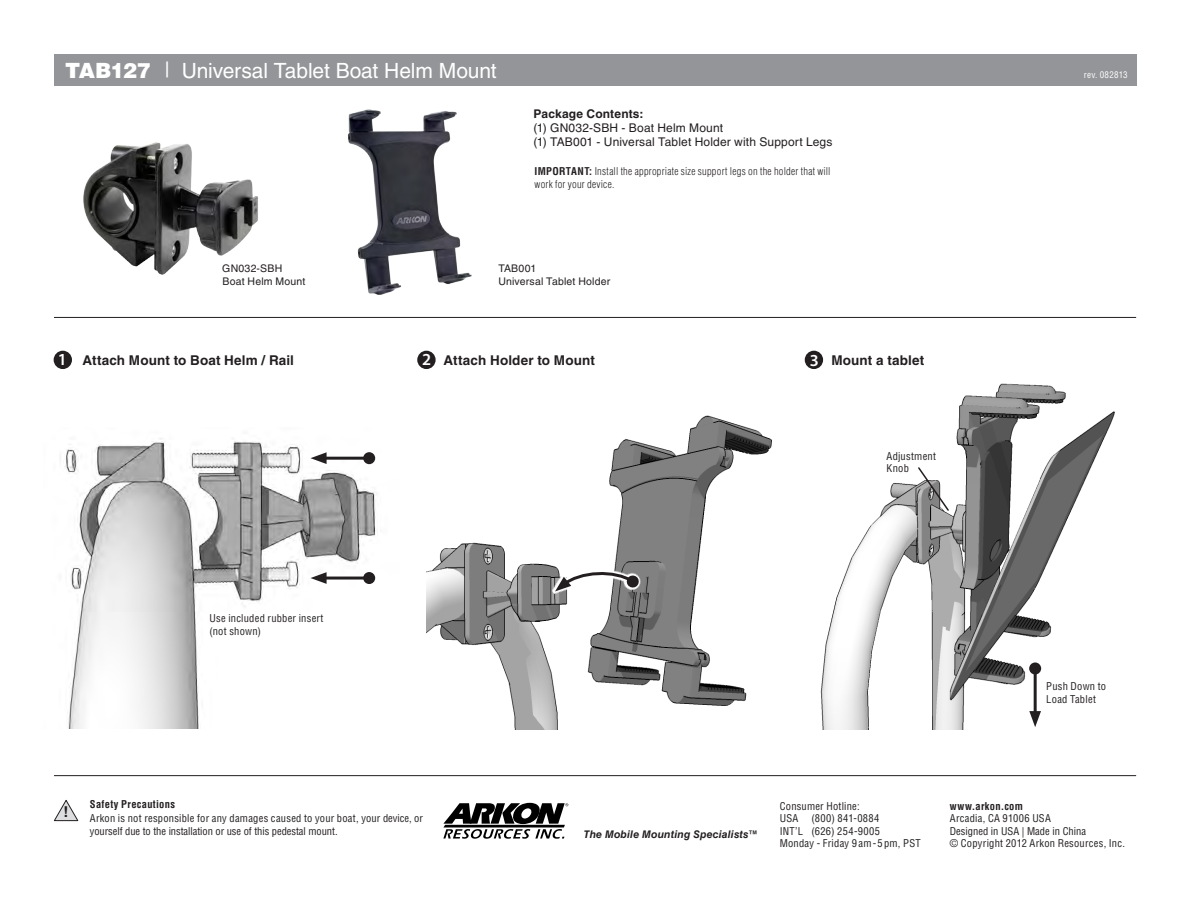
<style>
.page{position:relative;width:1188px;height:918px;background:#fff}
.page>*{position:absolute;margin:0;border:0;box-sizing:border-box;transform-origin:0 0}
.t1{font:21px "Helvetica LT Std";letter-spacing:-.005em;color:#fff}
.t2{font:600 16.8px "Myriad Pro";color:#fff}
.t3{font:700 15px "Helvetica LT Std";color:#231f20}
.t4{font:700 13.5px "Helvetica LT Std";letter-spacing:.01em;color:#231f20}
.t5{font:12px "Helvetica LT Std";letter-spacing:.015em;color:#231f20}
.t6{font:700 12px "Helvetica LT Std";letter-spacing:.015em;color:#231f20}
.t7{font:condensed 10.5px/12.6px "Helvetica LT Std";letter-spacing:.02em;color:#231f20}
.t8{font:condensed 10.5px/13.5px "Helvetica LT Std";letter-spacing:-.005em;color:#231f20}
.t9{font:300 condensed 10.5px/12.6px "Helvetica LT Std";letter-spacing:.025em;color:#231f20}
.t10{font:10.5px "Helvetica LT Std";letter-spacing:.02em;color:#231f20}
.t11{font:700 condensed 10.5px "Helvetica LT Std";letter-spacing:.03em;color:#231f20}
.t12{font:italic 700 10.5px "Helvetica LT Std";letter-spacing:.015em;color:#231f20}
.t13{font:condensed 10.5px "Helvetica LT Std";color:#231f20}
.t14{font:condensed 9px "Helvetica LT Std";letter-spacing:.03em;color:#fff}
.s1{font-weight:900}
.s2{font-weight:700}
</style>
<div class="page">
<img style="left:820px;top:383px;width:295px;height:346px">
<img style="left:60px;top:438px;width:317px;height:291px">
<img style="left:427px;top:415px;width:345px;height:314px">
<hr style="left:54px;top:775px;width:1082px;height:1px;background:#231f20">
<div style="left:54px;top:55px;width:1082px;height:31px;background:#939598"></div>
<svg style="left:443px;top:803px;width:125px;height:36px"></svg>
<svg style="left:54px;top:800px;width:25px;height:21px"></svg>
<hr style="left:54px;top:317px;width:1082px;height:1px;background:#231f20">
<div style="left:884px;top:450px;width:54px;height:25px;background:#fff"></div>
<div style="left:1045px;top:680px;width:63px;height:25px;background:#fff"></div>
<div style="left:208px;top:612px;width:118px;height:27px;background:#fff"></div>
<svg style="left:548px;top:541px;width:96px;height:87px"></svg>
<div style="left:417px;top:351px;width:19px;height:18px;background:#231f20;border-radius:50%"></div>
<div style="left:805px;top:351px;width:18px;height:18px;background:#231f20;border-radius:50%"></div>
<div style="left:54px;top:351px;width:18px;height:18px;background:#231f20;border-radius:50%"></div>
<hr style="left:1034px;top:668px;width:3px;height:49px;background:#231f20">
<div style="left:1029px;top:662px;width:12px;height:12px;background:#231f20;border-radius:50%"></div>
<svg style="left:1029px;top:711px;width:12px;height:16px"></svg>
<hr style="left:321px;top:457px;width:48px;height:3px;background:#231f20">
<div style="left:363px;top:452px;width:12px;height:12px;background:#231f20;border-radius:50%"></div>
<svg style="left:310px;top:452px;width:17px;height:12px"></svg>
<hr style="left:321px;top:577px;width:48px;height:3px;background:#231f20">
<div style="left:363px;top:572px;width:12px;height:12px;background:#231f20;border-radius:50%"></div>
<svg style="left:310px;top:572px;width:17px;height:12px"></svg>
<svg style="left:917px;top:466px;width:33px;height:46px"></svg>
<img style="left:83px;top:142px;width:175px;height:133px">
<img style="left:348px;top:109px;width:124px;height:186px">
<p class="t1" style="left:65px;top:59px;width:433px"><span class="s1">TAB127</span> | Universal Tablet Boat Helm Mount</p>
<p class="t6" style="left:534px;top:106px;width:112px">Package Contents:</p>
<p class="t5" style="left:534px;top:121px;width:191px">(1) GN032-SBH - Boat Helm Mount</p>
<p class="t5" style="left:534px;top:135px;width:301px">(1) TAB001 - Universal Tablet Holder with Support Legs</p>
<p class="t9" style="left:535px;top:165px;width:298px"><span class="s2">IMPORTANT:</span> Install the appropriate size support legs on the holder that will work for your device.</p>
<p class="t10" style="left:222px;top:262px;width:61px">GN032-SBH</p>
<p class="t10" style="left:223px;top:275px;width:84px">Boat Helm Mount</p>
<p class="t10" style="left:498px;top:262px;width:39px">TAB001</p>
<p class="t10" style="left:498px;top:275px;width:113px">Universal Tablet Holder</p>
<p class="t2" style="left:58px;top:349px;width:11px">1</p>
<p class="t4" style="left:82px;top:352px;width:213px">Attach Mount to Boat Helm / Rail</p>
<p class="t2" style="left:422px;top:349px;width:11px">2</p>
<p class="t4" style="left:444px;top:352px;width:153px">Attach Holder to Mount</p>
<p class="t2" style="left:810px;top:349px;width:11px">3</p>
<p class="t4" style="left:831px;top:352px;width:94px">Mount a tablet</p>
<p class="t7" style="left:887px;top:450px;width:51px">Adjustment<br>Knob</p>
<p class="t14" style="left:1084px;top:69px;width:45px">rev. 082813</p>
<p class="t7" style="left:210px;top:612px;width:116px">Use included rubber insert</p>
<p class="t7" style="left:210px;top:625px;width:53px">(not shown)</p>
<p class="t3" style="left:64px;top:803px;width:6px">!</p>
<p class="t11" style="left:90px;top:798px;width:87px">Safety Precautions</p>
<p class="t8" style="left:90px;top:811px;width:335px">Arkon is not responsible for any damages caused to your boat, your device, or yourself due to the installation or use of this pedestal mount.</p>
<p class="t7" style="left:1046px;top:680px;width:61px">Push Down to<br>Load Tablet</p>
<p class="t12" style="left:584px;top:828px;width:176px">The Mobile Mounting Specialists™</p>
<p class="t7" style="left:780px;top:799px;width:81px">Consumer Hotline:</p>
<p class="t7" style="left:780px;top:812px;width:20px">USA</p>
<p class="t7" style="left:812px;top:812px;width:70px">(800) 841-0884</p>
<p class="t7" style="left:780px;top:825px;width:102px">INT’L (626) 254-9005</p>
<p class="t7" style="left:780px;top:837px;width:143px">Monday - Friday 9am-5pm, PST</p>
<p class="t11" style="left:950px;top:799px;width:75px">www.arkon.com</p>
<p class="t7" style="left:950px;top:812px;width:103px">Arcadia, CA 91006 USA</p>
<p class="t13" style="left:950px;top:824px;width:138px">Designed in USA | Made in China</p>
<p class="t7" style="left:950px;top:837px;width:177px">© Copyright 2012 Arkon Resources, Inc.</p>
</div>
